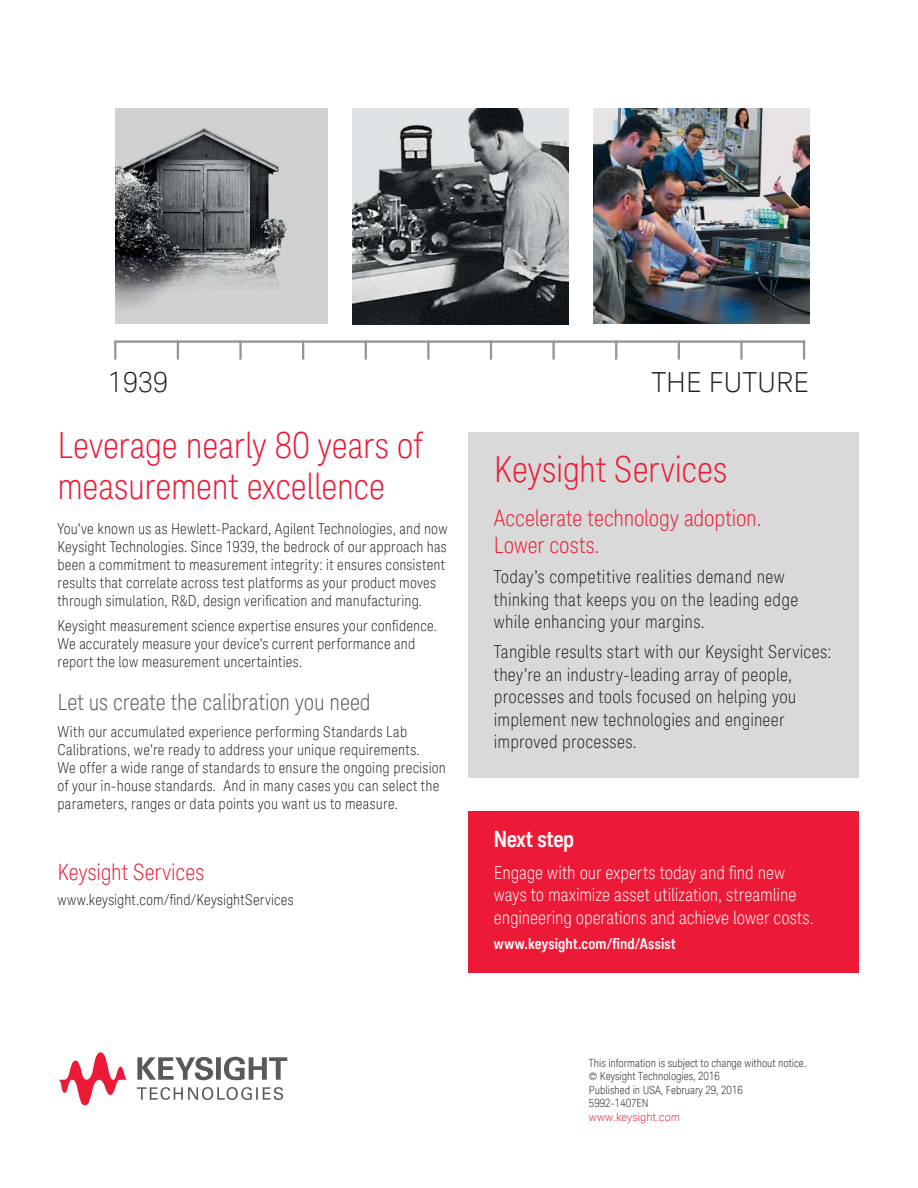
<style>
.page{position:relative;width:918px;height:1188px;background:#fff}
.page>*{position:absolute;margin:0;border:0;box-sizing:border-box;transform-origin:0 0}
.t1{font:300 condensed 36px/40.5px "Keysight Sans";letter-spacing:-.005em;color:#ed1a37}
.t2{font:300 27.6px "Keysight Sans";color:#231f20}
.t3{font:300 condensed 22.5px/27px "Keysight Sans";color:#ed1a37}
.t4{font:300 condensed 22.5px "Keysight Sans";color:#58595b}
.t5{font:700 22.5px "Keysight Sans Condensed";letter-spacing:-.015em;color:#fff}
.t6{font:300 condensed 18px/22.5px "Keysight Sans";letter-spacing:.015em;color:#231f20}
.t7{font:300 condensed 18px/22.5px "Keysight Sans";color:#fff}
.t8{font:300 condensed 15px/18px "Keysight Sans";letter-spacing:.015em;color:#231f20}
.t9{font:700 15px "Keysight Sans Condensed";letter-spacing:.01em;color:#fff}
.t10{font:300 condensed 11.25px/13.5px "Keysight Sans";color:#231f20}
.t11{font:300 11.25px "Keysight Sans";color:#ed1a37}
</style>
<div class="page">
<div style="left:468px;top:432px;width:391px;height:345px;background:#dad9d9"></div>
<div style="left:468px;top:811px;width:391px;height:162px;background:#ed1a37"></div>
<svg style="left:137px;top:1087px;width:146px;height:13px"></svg>
<svg style="left:137px;top:1057px;width:150px;height:23px"></svg>
<svg style="left:58px;top:1052px;width:69px;height:53px"></svg>
<img style="left:115px;top:108px;width:213px;height:215px">
<img style="left:352px;top:108px;width:217px;height:217px">
<hr style="left:115px;top:340px;width:690px;height:3px;background:#939598">
<hr style="left:114px;top:340px;width:2px;height:20px;background:#939598">
<hr style="left:177px;top:340px;width:2px;height:20px;background:#939598">
<hr style="left:239px;top:340px;width:3px;height:20px;background:#939598">
<hr style="left:302px;top:340px;width:2px;height:20px;background:#939598">
<hr style="left:365px;top:340px;width:2px;height:20px;background:#939598">
<hr style="left:490px;top:340px;width:2px;height:20px;background:#939598">
<hr style="left:552px;top:340px;width:3px;height:20px;background:#939598">
<hr style="left:615px;top:340px;width:2px;height:20px;background:#939598">
<hr style="left:678px;top:340px;width:2px;height:20px;background:#939598">
<hr style="left:740px;top:340px;width:3px;height:20px;background:#939598">
<hr style="left:803px;top:340px;width:2px;height:20px;background:#939598">
<hr style="left:427px;top:340px;width:3px;height:20px;background:#939598">
<img style="left:594px;top:108px;width:216px;height:215px">
<h2 class="t2" style="left:108px;top:366px;width:61px">1939</h2>
<h2 class="t2" style="left:652px;top:366px;width:159px">THE FUTURE</h2>
<h1 class="t1" style="left:57px;top:428px;width:366px">Leverage nearly 80 years of measurement excellence</h1>
<p class="t8" style="left:57px;top:521px;width:392px">You’ve known us as Hewlett-Packard, Agilent Technologies, and now Keysight Technologies. Since 1939, the bedrock of our approach has been a commitment to measurement integrity: it ensures consistent results that correlate across test platforms as your product moves through simulation, R&amp;D, design veriication and manufacturing.</p>
<p class="t8" style="left:57px;top:617px;width:381px">Keysight measurement science expertise ensures your conidence.<br>We accurately measure your device’s current performance and report the low measurement uncertainties.</p>
<h3 class="t4" style="left:57px;top:693px;width:315px">Let us create the calibration you need</h3>
<p class="t8" style="left:57px;top:724px;width:390px">With our accumulated experience performing Standards Lab Calibrations, we’re ready to address your unique requirements.<br>We offer a wide range of standards to ensure the ongoing precision of your in-house standards. And in many cases you can select the parameters, ranges or data points you want us to measure.</p>
<h3 class="t3" style="left:57px;top:861px;width:148px">Keysight Services</h3>
<p class="t8" style="left:57px;top:891px;width:238px">www.keysight.com/i nd/KeysightServices</p>
<h1 class="t1" style="left:494px;top:452px;width:235px">Keysight Services</h1>
<h3 class="t3" style="left:494px;top:506px;width:269px">Accelerate technology adoption.<br>Lower costs.</h3>
<p class="t6" style="left:494px;top:567px;width:306px">Today’s competitive realities demand new thinking that keeps you on the leading edge while enhancing your margins.</p>
<p class="t6" style="left:494px;top:642px;width:339px">Tangible results start with our Keysight Services: they’re an industry-leading array of people, processes and tools focused on helping you implement new technologies and engineer improved processes.</p>
<h3 class="t5" style="left:494px;top:831px;width:82px">Next step</h3>
<p class="t7" style="left:494px;top:861px;width:321px">Engage with our experts today and i nd new ways to maximize asset utilization, streamline engineering operations and achieve lower costs.</p>
<p class="t9" style="left:494px;top:935px;width:183px">www.keysight.com/i nd/Assist</p>
<p class="t10" style="left:589px;top:1057px;width:219px">This information is subject to change without notice. © Keysight Technologies, 2016<br>Published in USA, February 29, 2016<br>5992-1407EN</p>
<p class="t11" style="left:589px;top:1112px;width:93px">www.keysight.com</p>
</div>
